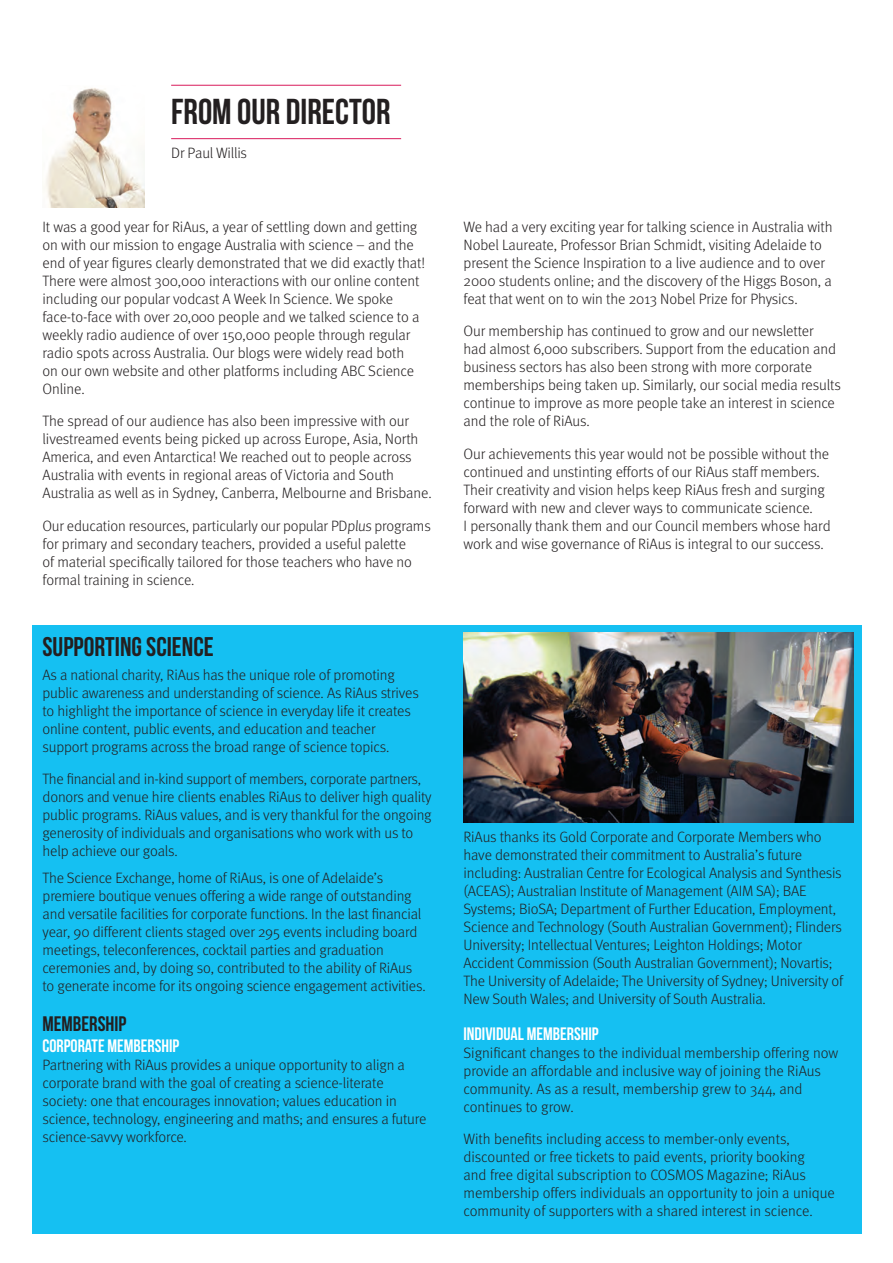
<style>
.page{position:relative;width:893px;height:1263px;background:#fff}
.page>*{position:absolute;margin:0;border:0;box-sizing:border-box;transform-origin:0 0}
.t1{font:36px "Bebas Neue";color:#231f20}
.t2{font:27px "Bebas Neue";color:#231f20}
.t3{font:21px "Bebas Neue";color:#231f20}
.t4{font:18px "Bebas Neue";color:#fff}
.t5{font:300 15px/18px "Meta";letter-spacing:-.01em;color:#231f20}
</style>
<div class="page">
<div style="left:32px;top:625px;width:829px;height:608px;background:#15c0f2"></div>
<img style="left:45px;top:88px;width:99px;height:120px">
<hr style="left:171px;top:85px;width:230px;height:1px;background:#d91a5b">
<hr style="left:171px;top:138px;width:230px;height:1px;background:#d91a5b">
<img style="left:463px;top:633px;width:390px;height:190px">
<p class="t1" style="left:171px;top:91px;width:221px">FROM OUR DIRECTOR</p>
<p class="t5" style="left:171px;top:144px;width:77px">Dr Paul Willis</p>
<p class="t5" style="left:43px;top:218px;width:384px">It was a good year for RiAus, a year of settling down and getting on with our mission to engage Australia with science – and the end of year figures clearly demonstrated that we did exactly that!<br>There were almost 300,000 interactions with our online content including our popular vodcast A Week In Science. We spoke face-to-face with over 20,000 people and we talked science to a weekly radio audience of over 150,000 people through regular radio spots across Australia. Our blogs were widely read both<br>on our own website and other platforms including ABC Science Online.</p>
<p class="t5" style="left:43px;top:412px;width:391px">The spread of our audience has also been impressive with our livestreamed events being picked up across Europe, Asia, North America, and even Antarctica! We reached out to people across Australia with events in regional areas of Victoria and South Australia as well as in Sydney, Canberra, Melbourne and Brisbane.</p>
<p class="t5" style="left:43px;top:516px;width:390px">Our education resources, particularly our popular PDplus programs for primary and secondary teachers, provided a useful palette<br>of material specifically tailored for those teachers who have no formal training in science.</p>
<p class="t2" style="left:43px;top:631px;width:173px">SUPPORTING SCIENCE</p>
<p class="t5" style="left:43px;top:665px;width:378px">As a national charity, RiAus has the unique role of promoting public awareness and understanding of science. As RiAus strives</p>
<p class="t5" style="left:43px;top:701px;width:370px">to highlight the importance of science in everyday life it creates online content, public events, and education and teacher</p>
<p class="t5" style="left:43px;top:737px;width:348px">support programs across the broad range of science topics.</p>
<p class="t5" style="left:43px;top:770px;width:391px">The financial and in-kind support of members, corporate partners, donors and venue hire clients enables RiAus to deliver high quality public programs. RiAus values, and is very thankful for the ongoing generosity of individuals and organisations who work with us to help achieve our goals.</p>
<p class="t5" style="left:43px;top:869px;width:342px">The Science Exchange, home of RiAus, is one of Adelaide’s</p>
<p class="t5" style="left:43px;top:887px;width:380px">premiere boutique venues offering a wide range of outstanding and versatile facilities for corporate functions. In the last financial year, 90 different clients staged over 295 events including board meetings, teleconferences, cocktail parties and graduation</p>
<p class="t5" style="left:43px;top:959px;width:371px">ceremonies and, by doing so, contributed to the ability of RiAus</p>
<p class="t5" style="left:43px;top:977px;width:385px">to generate income for its ongoing science engagement activities.</p>
<p class="t3" style="left:43px;top:1012px;width:85px">MEMBERSHIP</p>
<p class="t4" style="left:43px;top:1036px;width:138px">CORPORATE MEMBERSHIP</p>
<p class="t5" style="left:43px;top:1055px;width:364px">Partnering with RiAus provides a unique opportunity to align a corporate brand with the goal of creating a science-literate</p>
<p class="t5" style="left:43px;top:1091px;width:356px">society: one that encourages innovation; values education in</p>
<p class="t5" style="left:43px;top:1109px;width:385px">science, technology, engineering and maths; and ensures a future science-savvy workforce.</p>
<p class="t5" style="left:463px;top:218px;width:371px">We had a very exciting year for talking science in Australia with Nobel Laureate, Professor Brian Schmidt, visiting Adelaide to present the Science Inspiration to a live audience and to over 2000 students online; and the discovery of the Higgs Boson, a feat that went on to win the 2013 Nobel Prize for Physics.</p>
<p class="t5" style="left:463px;top:322px;width:379px">Our membership has continued to grow and our newsletter<br>had almost 6,000 subscribers. Support from the education and business sectors has also been strong with more corporate memberships being taken up. Similarly, our social media results continue to improve as more people take an interest in science and the role of RiAus.</p>
<p class="t5" style="left:463px;top:444px;width:369px">Our achievements this year would not be possible without the continued and unstinting efforts of our RiAus staff members.<br>Their creativity and vision helps keep RiAus fresh and surging forward with new and clever ways to communicate science.<br>I personally thank them and our Council members whose hard work and wise governance of RiAus is integral to our success.</p>
<p class="t5" style="left:463px;top:828px;width:360px">RiAus thanks its Gold Corporate and Corporate Members who</p>
<p class="t5" style="left:463px;top:846px;width:340px">have demonstrated their commitment to Australia’s future</p>
<p class="t5" style="left:463px;top:864px;width:380px">including: Australian Centre for Ecological Analysis and Synthesis (ACEAS); Australian Institute of Management (AIM SA); BAE Systems; BioSA; Department of Further Education, Employment, Science and Technology (South Australian Government); Flinders University; Intellectual Ventures; Leighton Holdings; Motor</p>
<p class="t5" style="left:463px;top:954px;width:381px">Accident Commission (South Australian Government); Novartis;<br>The University of Adelaide; The University of Sydney; University of<br>New South Wales; and University of South Australia.</p>
<p class="t4" style="left:463px;top:1023px;width:137px">INDIVIDUAL MEMBERSHIP</p>
<p class="t5" style="left:463px;top:1043px;width:376px">Significant changes to the individual membership offering now provide an affordable and inclusive way of joining the RiAus community. As as a result, membership grew to 344, and continues to grow.</p>
<p class="t5" style="left:463px;top:1130px;width:328px">With benefits including access to member-only events,</p>
<p class="t5" style="left:463px;top:1148px;width:343px">discounted or free tickets to paid events, priority booking</p>
<p class="t5" style="left:463px;top:1166px;width:344px">and free digital subscription to COSMOS Magazine; RiAus</p>
<p class="t5" style="left:463px;top:1184px;width:373px">membership offers individuals an opportunity to join a unique community of supporters with a shared interest in science.</p>
</div>
